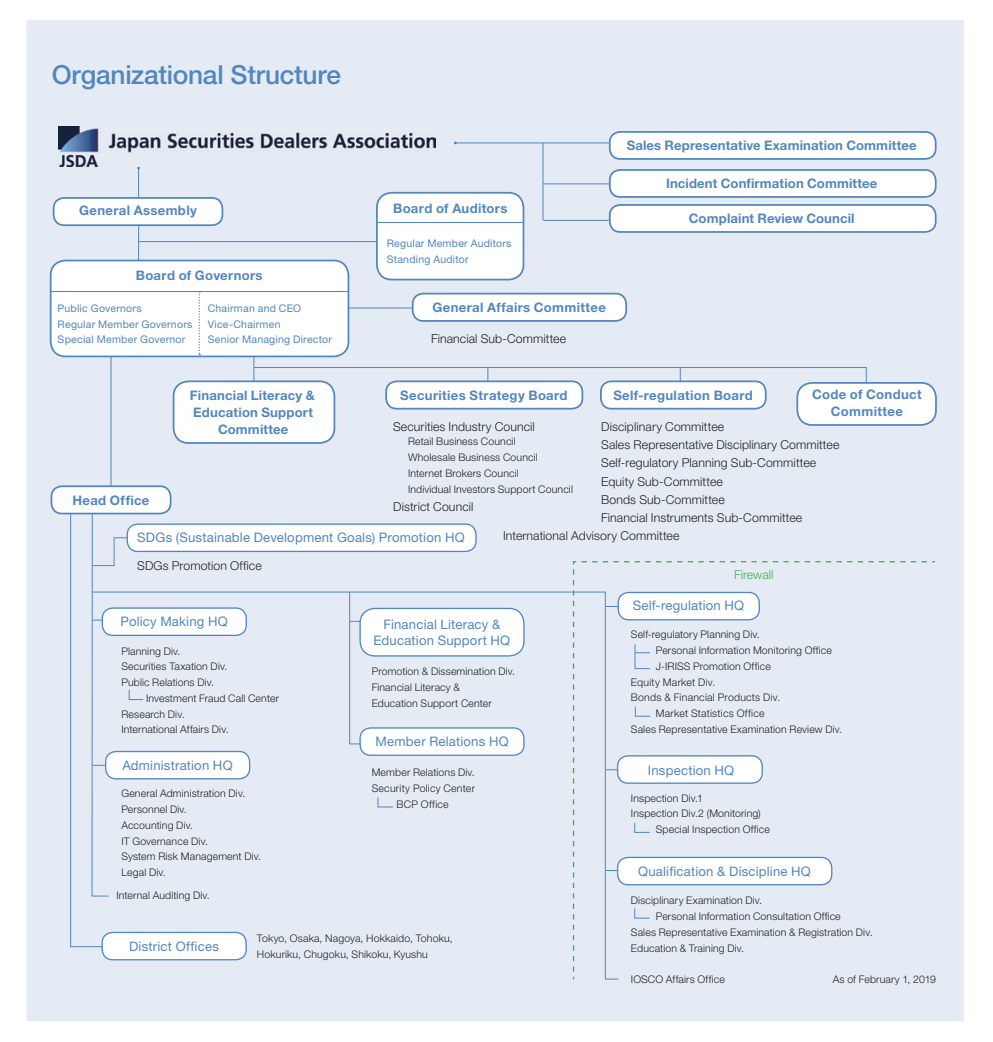
<style>
.page{position:relative;width:993px;height:1042px;background:#fff}
.page>*{position:absolute;margin:0;border:0;box-sizing:border-box;transform-origin:0 0}
.t1{font:500 26.25px "Helvetica Neue LT Pro";letter-spacing:-.01em;color:#5286bf}
.t2{font:700 13.12px/16.8px "Helvetica Neue LT Pro";letter-spacing:.02em;color:#5286bf;text-align:center}
.t3{font:13.12px/15.6px "Helvetica Neue LT Pro";letter-spacing:.015em;color:#5286bf;text-align:center}
.t4{font:300 12.25px/18.2px "Helvetica Neue LT Pro";letter-spacing:.01em;color:#231f20}
.t5{font:300 12.25px "Helvetica Neue LT Pro";letter-spacing:.005em;color:#40ae49}
.t6{font:300 10.5px/15.8px "Helvetica Neue LT Pro";letter-spacing:.015em;color:#231f20}
.t7{font:10.5px/15.8px "Helvetica Neue LT Pro";letter-spacing:.025em;color:#5286bf}
</style>
<div class="page">
<div style="left:26px;top:20px;width:937px;height:1001px;background:#e5ebf5"></div>
<hr style="left:111px;top:355px;width:1px;height:135px;background:#5286bf">
<hr style="left:253px;top:352px;width:1px;height:35px;background:#5286bf">
<hr style="left:138px;top:241px;width:251px;height:1px;background:#5286bf">
<hr style="left:455px;top:143px;width:153px;height:1px;background:#5286bf">
<hr style="left:542px;top:143px;width:1px;height:77px;background:#5286bf">
<hr style="left:543px;top:183px;width:65px;height:1px;background:#5286bf">
<hr style="left:348px;top:308px;width:67px;height:1px;background:#5286bf">
<hr style="left:138px;top:168px;width:1px;height:108px;background:#5286bf">
<hr style="left:543px;top:220px;width:65px;height:1px;background:#5286bf">
<div style="left:92px;top:591px;width:480px;height:389px;background:#e5ebf5"></div>
<div style="left:102px;top:608px;width:144px;height:27px;background:#fff;border-radius:10px"></div>
<div style="left:102px;top:607px;width:145px;height:29px;border:1px solid #5286bf;border-radius:10px"></div>
<div style="left:127px;top:524px;width:349px;height:27px;background:#fff;border-radius:10px"></div>
<div style="left:126px;top:523px;width:350px;height:29px;border:1px solid #5286bf;border-radius:10px"></div>
<div style="left:51px;top:486px;width:119px;height:27px;background:#fff;border-radius:10px"></div>
<div style="left:51px;top:485px;width:120px;height:29px;border:2px solid #5286bf;border-radius:10px"></div>
<div style="left:51px;top:260px;width:297px;height:96px;background:#fff;border-radius:15px"></div>
<div style="left:50px;top:260px;width:299px;height:97px;border:2px solid #5286bf;border-radius:15px"></div>
<div style="left:609px;top:205px;width:326px;height:27px;background:#fff;border-radius:10px"></div>
<div style="left:608px;top:204px;width:328px;height:29px;border:2px solid #5286bf;border-radius:10px"></div>
<div style="left:609px;top:170px;width:326px;height:27px;background:#fff;border-radius:10px"></div>
<div style="left:608px;top:169px;width:328px;height:29px;border:2px solid #5286bf;border-radius:10px"></div>
<div style="left:609px;top:132px;width:326px;height:27px;background:#fff;border-radius:10px"></div>
<div style="left:608px;top:131px;width:328px;height:29px;border:2px solid #5286bf;border-radius:10px"></div>
<div style="left:412px;top:294px;width:214px;height:27px;background:#fff;border-radius:10px"></div>
<div style="left:411px;top:293px;width:216px;height:29px;border:2px solid #5286bf;border-radius:10px"></div>
<div style="left:377px;top:193px;width:146px;height:87px;background:#fff;border-radius:15px"></div>
<div style="left:376px;top:192px;width:148px;height:88px;border:2px solid #5286bf;border-radius:15px"></div>
<div style="left:54px;top:198px;width:168px;height:27px;background:#fff;border-radius:10px"></div>
<div style="left:53px;top:197px;width:170px;height:29px;border:2px solid #5286bf;border-radius:10px"></div>
<div style="left:106px;top:751px;width:143px;height:28px;background:#fff;border-radius:10px"></div>
<div style="left:105px;top:751px;width:145px;height:28px;border:1px solid #5286bf;border-radius:10px"></div>
<div style="left:102px;top:932px;width:144px;height:28px;background:#fff;border-radius:10px"></div>
<div style="left:101px;top:932px;width:146px;height:28px;border:1px solid #5286bf;border-radius:10px"></div>
<svg style="left:70px;top:511px;width:74px;height:436px;background:#dee6f2"></svg>
<svg style="left:377px;top:797px;width:16px;height:10px"></svg>
<div style="left:360px;top:728px;width:163px;height:27px;background:#fff;border-radius:10px"></div>
<div style="left:359px;top:727px;width:165px;height:29px;border:1px solid #5286bf;border-radius:10px"></div>
<div style="left:360px;top:608px;width:163px;height:48px;background:#fff;border-radius:15px"></div>
<div style="left:359px;top:608px;width:165px;height:48px;border:1px solid #5286bf;border-radius:15px"></div>
<svg style="left:253px;top:367px;width:613px;height:26px;background:#dae3f1"></svg>
<div style="left:386px;top:381px;width:196px;height:28px;background:#fff;border-radius:10px"></div>
<div style="left:385px;top:380px;width:198px;height:29px;border:2px solid #5286bf;border-radius:10px"></div>
<div style="left:600px;top:381px;width:165px;height:28px;background:#fff;border-radius:10px"></div>
<div style="left:599px;top:380px;width:167px;height:29px;border:2px solid #5286bf;border-radius:10px"></div>
<div style="left:797px;top:383px;width:138px;height:42px;background:#fff;border-radius:15px"></div>
<div style="left:796px;top:382px;width:140px;height:44px;border:2px solid #5286bf;border-radius:15px"></div>
<hr style="left:51px;top:291px;width:297px;height:1px;background:#5286bf">
<hr style="left:377px;top:222px;width:146px;height:1px;background:#5286bf">
<svg style="left:198px;top:292px;width:2px;height:63px"></svg>
<img style="left:58px;top:127px;width:377px;height:40px">
<div style="left:173px;top:381px;width:161px;height:62px;background:#fff;border-radius:15px"></div>
<div style="left:173px;top:380px;width:162px;height:64px;border:2px solid #5286bf;border-radius:15px"></div>
<svg style="left:572px;top:560px;width:363px;height:421px;background:#e4ebf4"></svg>
<p class="t1" style="left:52px;top:59px;width:291px">Organizational Structure</p>
<p class="t2" style="left:79px;top:202px;width:119px">General Assembly</p>
<p class="t2" style="left:136px;top:267px;width:128px">Board of Governors</p>
<p class="t7" style="left:58px;top:300px;width:136px">Public Governors<br>Regular Member Governors<br>Special Member Governor</p>
<p class="t7" style="left:208px;top:300px;width:126px">Chairman and CEO<br>Vice-Chairmen<br>Senior Managing Director</p>
<p class="t2" style="left:72px;top:491px;width:78px">Head Office</p>
<p class="t2" style="left:190px;top:387px;width:126px">Financial Literacy &amp;<br>Education Support<br>Committee</p>
<p class="t2" style="left:626px;top:137px;width:291px">Sales Representative Examination Committee</p>
<p class="t2" style="left:393px;top:200px;width:116px">Board of Auditors</p>
<p class="t7" style="left:386px;top:235px;width:126px">Regular Member Auditors<br>Standing Auditor</p>
<p class="t2" style="left:432px;top:299px;width:175px">General Affairs Committee</p>
<p class="t4" style="left:431px;top:329px;width:136px">Financial Sub-Committee</p>
<p class="t2" style="left:665px;top:175px;width:213px">Incident Confirmation Committee</p>
<p class="t2" style="left:688px;top:210px;width:167px">Complaint Review Council</p>
<p class="t2" style="left:400px;top:386px;width:169px">Securities Strategy Board</p>
<p class="t4" style="left:393px;top:417px;width:143px">Securities Industry Council</p>
<p class="t6" style="left:408px;top:433px;width:166px">Retail Business Council<br>Wholesale Business Council<br>Internet Brokers Council<br>Individual Investors Support Council</p>
<p class="t4" style="left:393px;top:497px;width:82px">District Council</p>
<p class="t2" style="left:613px;top:386px;width:141px">Self-regulation Board</p>
<p class="t2" style="left:811px;top:386px;width:111px">Code of Conduct</p>
<p class="t2" style="left:830px;top:403px;width:73px">Committee</p>
<p class="t4" style="left:601px;top:417px;width:239px">Disciplinary Committee<br>Sales Representative Disciplinary Committee<br>Self-regulatory Planning Sub-Committee<br>Equity Sub-Committee<br>Bonds Sub-Committee<br>Financial Instruments Sub-Committee</p>
<p class="t3" style="left:137px;top:530px;width:329px">SDGs (Sustainable Development Goals) Promotion HQ</p>
<p class="t4" style="left:137px;top:556px;width:126px">SDGs Promotion Office</p>
<p class="t4" style="left:503px;top:527px;width:178px">International Advisory Committee</p>
<p class="t5" style="left:733px;top:567px;width:41px">Firewall</p>
<p class="t3" style="left:632px;top:597px;width:113px">Self-regulation HQ</p>
<p class="t3" style="left:120px;top:614px;width:109px">Policy Making HQ</p>
<p class="t3" style="left:373px;top:616px;width:138px">Financial Literacy &amp;<br>Education Support HQ</p>
<p class="t6" style="left:371px;top:663px;width:145px">Promotion &amp; Dissemination Div.<br>Financial Literacy &amp;<br>Education Support Center</p>
<p class="t6" style="left:630px;top:626px;width:130px">Self-regulatory Planning Div.</p>
<p class="t6" style="left:655px;top:642px;width:178px">Personal Information Monitoring Office</p>
<p class="t6" style="left:655px;top:658px;width:116px">-J IRISS Promotion Office</p>
<p class="t6" style="left:630px;top:674px;width:86px">Equity Market Div.</p>
<p class="t6" style="left:630px;top:689px;width:151px">Bonds &amp; Financial Products Div.</p>
<p class="t6" style="left:655px;top:705px;width:110px">Market Statistics Office</p>
<p class="t6" style="left:630px;top:721px;width:213px">Sales Representative Examination Review Div.</p>
<p class="t6" style="left:121px;top:643px;width:61px">Planning Div.</p>
<p class="t6" style="left:121px;top:658px;width:107px">Securities Taxation Div.</p>
<p class="t6" style="left:121px;top:674px;width:94px">Public Relations Div.</p>
<p class="t6" style="left:146px;top:690px;width:134px">Investment Fraud Call Center</p>
<p class="t6" style="left:121px;top:706px;width:65px">Research Div.</p>
<p class="t6" style="left:121px;top:721px;width:109px">International Affairs Div.</p>
<p class="t3" style="left:375px;top:733px;width:134px">Member Relations HQ</p>
<p class="t6" style="left:371px;top:764px;width:105px;text-align:center">Member Relations Div.<br>Security Policy Center<br>BCP Office</p>
<p class="t3" style="left:647px;top:762px;width:88px">Inspection HQ</p>
<p class="t3" style="left:122px;top:757px;width:112px">Administration HQ</p>
<p class="t6" style="left:121px;top:785px;width:141px">General Administration Div.<br>Personnel Div.<br>Accounting Div.<br>IT Governance Div.<br>System Risk Management Div.<br>Legal Div.</p>
<p class="t6" style="left:630px;top:790px;width:73px">Inspection Div.1</p>
<p class="t6" style="left:630px;top:805px;width:131px">Inspection Div.2 (Monitoring(</p>
<p class="t6" style="left:655px;top:821px;width:116px">Special Inspection Office</p>
<p class="t3" style="left:638px;top:863px;width:174px">Qualification &amp; Discipline HQ</p>
<p class="t6" style="left:630px;top:892px;width:133px">Disciplinary Examination Div.</p>
<p class="t6" style="left:655px;top:908px;width:186px">Personal Information Consultation Office</p>
<p class="t6" style="left:630px;top:924px;width:243px">Sales Representative Examination &amp; Registration Div.</p>
<p class="t6" style="left:630px;top:939px;width:115px">Education &amp; Training Div.</p>
<p class="t6" style="left:116px;top:887px;width:95px">Internal Auditing Div.</p>
<p class="t6" style="left:257px;top:930px;width:197px">Tokyo, Osaka, Nagoya, Hokkaido, Tohoku,<br>Hokuriku, Chugoku, Shikoku, Kyushu</p>
<p class="t3" style="left:129px;top:939px;width:91px">District Offices</p>
<p class="t6" style="left:630px;top:971px;width:95px">IOSCO Affairs Office</p>
<p class="t6" style="left:832px;top:971px;width:104px">As of February 1, 2019</p>
</div>
